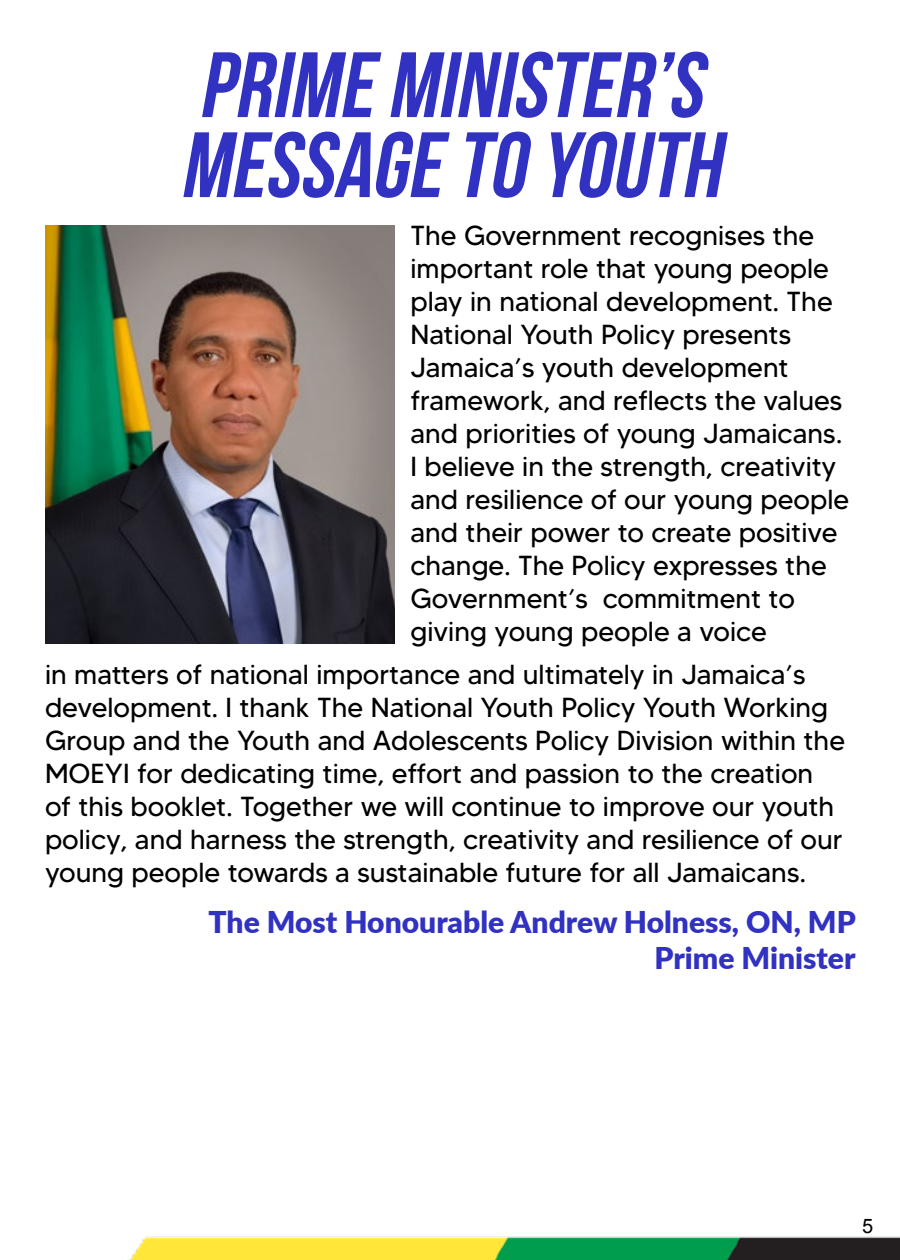
<style>
.page{position:relative;width:900px;height:1260px;background:#fff}
.page>*{position:absolute;margin:0;border:0;box-sizing:border-box;transform-origin:0 0}
.t1{font:italic 700 92.5px/80px "Bebas Neue";color:#3131c2}
.t2{font:900 30px/36px "Lato";color:#3131c2;text-align:right}
.t3{font:27.5px/33px "MADETOMMY";color:#000}
.t4{font:20px "Arial";color:#000}
</style>
<div class="page">
<img style="left:129px;top:225px;width:771px;height:1035px">
<img style="left:45px;top:225px;width:349px;height:419px">
<h1 class="t1" style="left:180px;top:44px;width:559px">PRIME MINISTER’S<br>MESSAGE TO YOUTH</h1>
<p class="t3" style="left:410px;top:219px;width:440px">The Government recognises the important role that young people play in national development. The<br>National Youth Policy presents<br>Jamaica’s youth development framework, and reflects the values and priorities of young Jamaicans.<br>I believe in the strength, creativity and resilience of our young people and their power to create positive change. The Policy expresses the<br>Government’s commitment to giving young people a voice</p>
<p class="t3" style="left:45px;top:658px;width:802px">in matters of national importance and ultimately in Jamaica’s development. I thank The National Youth Policy Youth Working Group and the Youth and Adolescents Policy Division within the MOEYI for dedicating time, effort and passion to the creation of this booklet. Together we will continue to improve our youth policy, and harness the strength, creativity and resilience of our young people towards a sustainable future for all Jamaicans.</p>
<p class="t2" style="left:209px;top:903px;width:649px">The Most Honourable Andrew Holness, ON, MP<br>Prime Minister</p>
<p class="t4" style="left:862px;top:1213px;width:13px">5</p>
</div>
